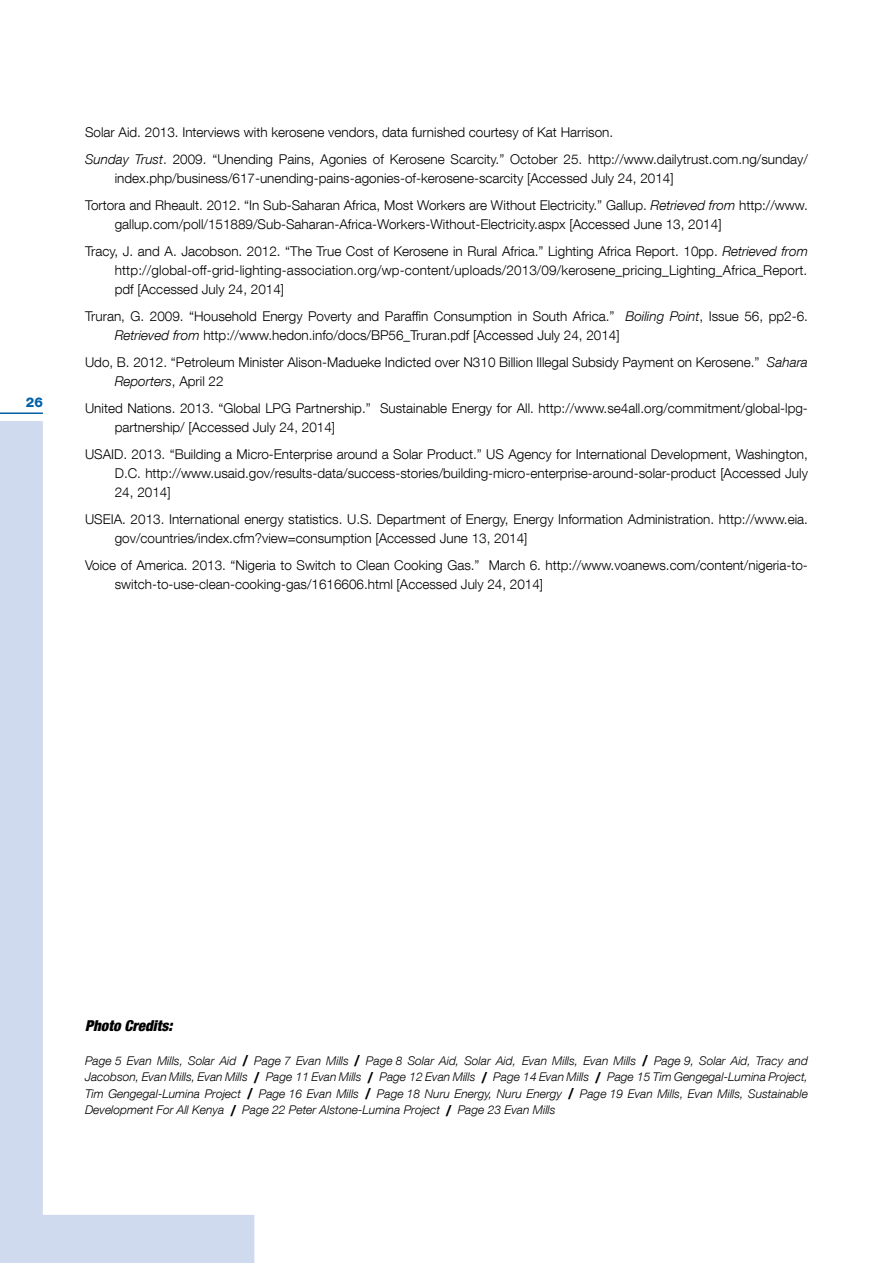
<style>
.page{position:relative;width:893px;height:1263px;background:#fff}
.page>*{position:absolute;margin:0;border:0;box-sizing:border-box;transform-origin:0 0}
.Figure_Titre{font:italic 900 condensed 15px "Helvetica Neue LT Com";color:#000}
.Reference{font:300 13.5px/18.8px "Helvetica Neue LT Com";color:#000}
.t1{font:800 13.5px "Helvetica Neue LT Com";color:#0061a7}
.Sous-Titre{font:italic 300 12px/16.5px "Helvetica Neue LT Com";color:#000;text-align:justify}
.s1{font-style:italic}
.s2{font-weight:700;font-size:15px}
</style>
<div class="page">
<svg style="left:0;top:421px;width:254px;height:842px"></svg>
<hr style="left:0;top:412px;width:43px;height:2px;background:#0061a7">
<p class="t1" style="left:26px;top:394px;width:19px">26</p>
<p class="Reference" style="left:85px;top:123px;width:530px">Solar Aid. 2013. Interviews with kerosene vendors, data furnished courtesy of Kat Harrison.</p>
<p class="Reference" style="left:115px;top:150px;width:695px;text-indent:-30px"><span class="s1">Sunday Trust</span>. 2009. “Unending Pains, Agonies of Kerosene Scarcity.” October 25. http://www.dailytrust.com.ng/sunday/ index.php/business/617-unending-pains-agonies-of-kerosene-scarcity [Accessed July 24, 2014]</p>
<p class="Reference" style="left:115px;top:196px;width:695px;text-indent:-30px">Tortora and Rheault. 2012. “In Sub-Saharan Africa, Most Workers are Without Electricity.” Gallup. <span class="s1">Retrieved from</span> http://www. gallup.com/poll/151889/Sub-Saharan-Africa-Workers-Without-Electricity.aspx [Accessed June 13, 2014]</p>
<p class="Reference" style="left:115px;top:242px;width:695px;text-align:justify;text-indent:-30px">Tracy, J. and A. Jacobson. 2012. “The True Cost of Kerosene in Rural Africa.” Lighting Africa Report. 10pp. <span class="s1">Retrieved from </span>http://global-off-grid-lighting-association.org/wp-content/uploads/2013/09/kerosene_pricing_Lighting_Africa_Report. pdf [Accessed July 24, 2014]</p>
<p class="Reference" style="left:115px;top:307px;width:695px;text-indent:-30px">Truran, G. 2009. “Household Energy Poverty and Paraffin Consumption in South Africa.” <span class="s1">Boiling Point</span>, Issue 56, pp2-6.<br><span class="s1">Retrieved from</span> http://www.hedon.info/docs/BP56_Truran.pdf [Accessed July 24, 2014]</p>
<p class="Reference" style="left:115px;top:353px;width:695px;text-indent:-30px">Udo, B. 2012. “Petroleum Minister Alison-Madueke Indicted over N310 Billion Illegal Subsidy Payment on Kerosene.” <span class="s1">Sahara<br>Reporters</span>, April 22</p>
<p class="Reference" style="left:115px;top:399px;width:695px;text-indent:-30px">United Nations. 2013. “Global LPG Partnership.” Sustainable Energy for All. http://www.se4all.org/commitment/global-lpg&shy;partnership/ [Accessed July 24, 2014]</p>
<p class="Reference" style="left:115px;top:445px;width:695px;text-align:justify;text-indent:-30px">USAID. 2013. “Building a Micro-Enterprise around a Solar Product.” US Agency for International Development, Washington, D.C. http://www.usaid.gov/results-data/success-stories/building-micro-enterprise-around-solar-product [Accessed July 24, 2014]</p>
<p class="Reference" style="left:115px;top:510px;width:695px;text-indent:-30px">USEIA. 2013. International energy statistics. U.S. Department of Energy, Energy Information Administration. http://www.eia. gov/countries/index.cfm?view=consumption [Accessed June 13, 2014]</p>
<p class="Reference" style="left:115px;top:556px;width:695px;text-indent:-30px">Voice of America. 2013. “Nigeria to Switch to Clean Cooking Gas.” March 6. http://www.voanews.com/content/nigeria-to&shy;switch-to-use-clean-cooking-gas/1616606.html [Accessed July 24, 2014]</p>
<p class="Figure_Titre" style="left:85px;top:1017px;width:89px">Photo Credits:</p>
<p class="Sous-Titre" style="left:85px;top:1052px;width:724px">Page 5 Evan Mills, Solar Aid <span class="s2">/</span> Page 7 Evan Mills <span class="s2">/</span> Page 8 Solar Aid, Solar Aid, Evan Mills, Evan Mills <span class="s2">/</span> Page 9, Solar Aid, Tracy and Jacobson, Evan Mills, Evan Mills <span class="s2">/</span> Page 11 Evan Mills <span class="s2">/</span> Page 12 Evan Mills <span class="s2">/</span> Page 14 Evan Mills <span class="s2">/</span> Page 15 Tim Gengegal-Lumina Project, Tim Gengegal-Lumina Project <span class="s2">/</span> Page 16 Evan Mills <span class="s2">/</span> Page 18 Nuru Energy, Nuru Energy <span class="s2">/</span> Page 19 Evan Mills, Evan Mills, Sustainable Development For All Kenya <span class="s2">/</span> Page 22 Peter Alstone-Lumina Project <span class="s2">/</span> Page 23 Evan Mills</p>
</div>
